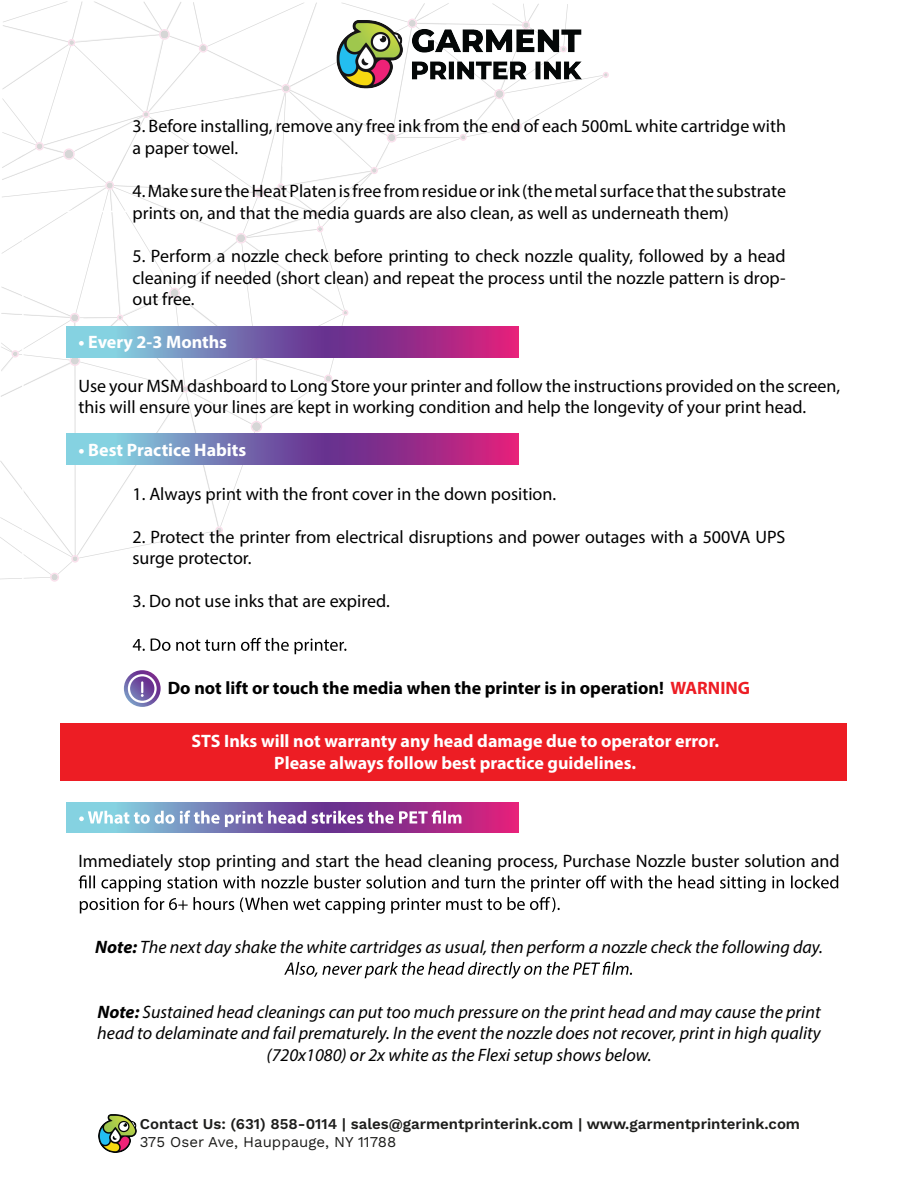
<style>
.page{position:relative;width:918px;height:1188px;background:#fff}
.page>*{position:absolute;margin:0;border:0;box-sizing:border-box;transform-origin:0 0}
.t1{font:18px/21.6px "Myriad Pro";color:#000}
.t2{font:italic 18px/21.6px "Myriad Pro";color:#000;text-align:center}
.t3{font:700 18px/21.6px "Myriad Pro";color:#fff;text-align:center}
.t4{font:700 18px "Myriad Pro";color:#000}
.t5{font:15px/18px "Work Sans";color:#1d1d1b}
.s1{color:#ed1d24}
.s2{font-weight:700}
</style>
<div class="page">
<svg style="left:0;top:2px;width:609px;height:580px"></svg>
<svg style="left:67px;top:802px;width:452px;height:31px;background:#915da3"></svg>
<svg style="left:67px;top:434px;width:452px;height:30px;background:#8861a6"></svg>
<svg style="left:67px;top:327px;width:452px;height:30px;background:#8861a6"></svg>
<svg style="left:133px;top:638px;width:213px;height:16px"></svg>
<svg style="left:79px;top:811px;width:382px;height:16px"></svg>
<svg style="left:79px;top:875px;width:759px;height:39px"></svg>
<svg style="left:284px;top:962px;width:348px;height:17px"></svg>
<svg style="left:124px;top:670px;width:37px;height:37px"></svg>
<svg style="left:128px;top:674px;width:29px;height:29px"></svg>
<img style="left:99px;top:1114px;width:37px;height:38px">
<img style="left:320px;top:13px;width:278px;height:83px">
<div style="left:60px;top:723px;width:787px;height:58px;background:#ed1d24"></div>
<p class="t1" style="left:132px;top:115px;width:655px">3. Before installing, remove any free ink from the end of each 500mL white cartridge with a paper towel.</p>
<p class="t1" style="left:132px;top:180px;width:655px">4.MakesuretheHeatPlatenisfreefromresidueorink (themetalsurfacethatthesubstrate prints on, and that the media guards are also clean, as well as underneath them)</p>
<p class="t1" style="left:133px;top:245px;width:655px;text-align:justify">5. Perform a nozzle check before printing to check nozzle quality, followed by a head cleaning if needed (short clean) and repeat the process until the nozzle pattern is drop&shy;out free.</p>
<p class="t3" style="left:79px;top:331px;width:150px">• Every 2-3 Months</p>
<p class="t1" style="left:79px;top:374px;width:763px">Use your MSM dashboard to Long Store your printer and follow the instructions provided on the screen, this will ensure your lines are kept in working condition and help the longevity of your print head.</p>
<p class="t3" style="left:79px;top:439px;width:169px">• Best Practice Habits</p>
<p class="t1" style="left:133px;top:482px;width:425px">1. Always print with the front cover in the down position.</p>
<p class="t1" style="left:132px;top:526px;width:654px">2. Protect the printer from electrical disruptions and power outages with a 500VA UPS surge protector.</p>
<p class="t1" style="left:132px;top:590px;width:259px">3. Do not use inks that are expired.</p>
<p class="t4" style="left:168px;top:676px;width:584px">Do not lift or touch the media when the printer is in operation! <span class="s1">WARNING</span></p>
<p class="t3" style="left:191px;top:730px;width:529px">STS Inks will not warranty any head damage due to operator error.<br>Please always follow best practice guidelines.</p>
<p class="t1" style="left:78px;top:850px;width:763px">Immediately stop printing and start the head cleaning process, Purchase Nozzle buster solution and</p>
<p class="t2" style="left:95px;top:936px;width:729px"><span class="s2">Note:</span> The next day shake the white cartridges as usual, then perform a nozzle check the following day.</p>
<p class="t2" style="left:97px;top:1001px;width:725px"><span class="s2">Note:</span> Sustained head cleanings can put too much pressure on the print head and may cause the print head to delaminate and fail prematurely. In the event the nozzle does not recover, print in high quality (720x1080) or 2x white as the Flexi setup shows below.</p>
<p class="t5" style="left:140px;top:1114px;width:662px">Contact Us: (631) 858-0114 | sales@garmentprinterink.com | www.garmentprinterink.com<br>375 Oser Ave, Hauppauge, NY 11788</p>
</div>
